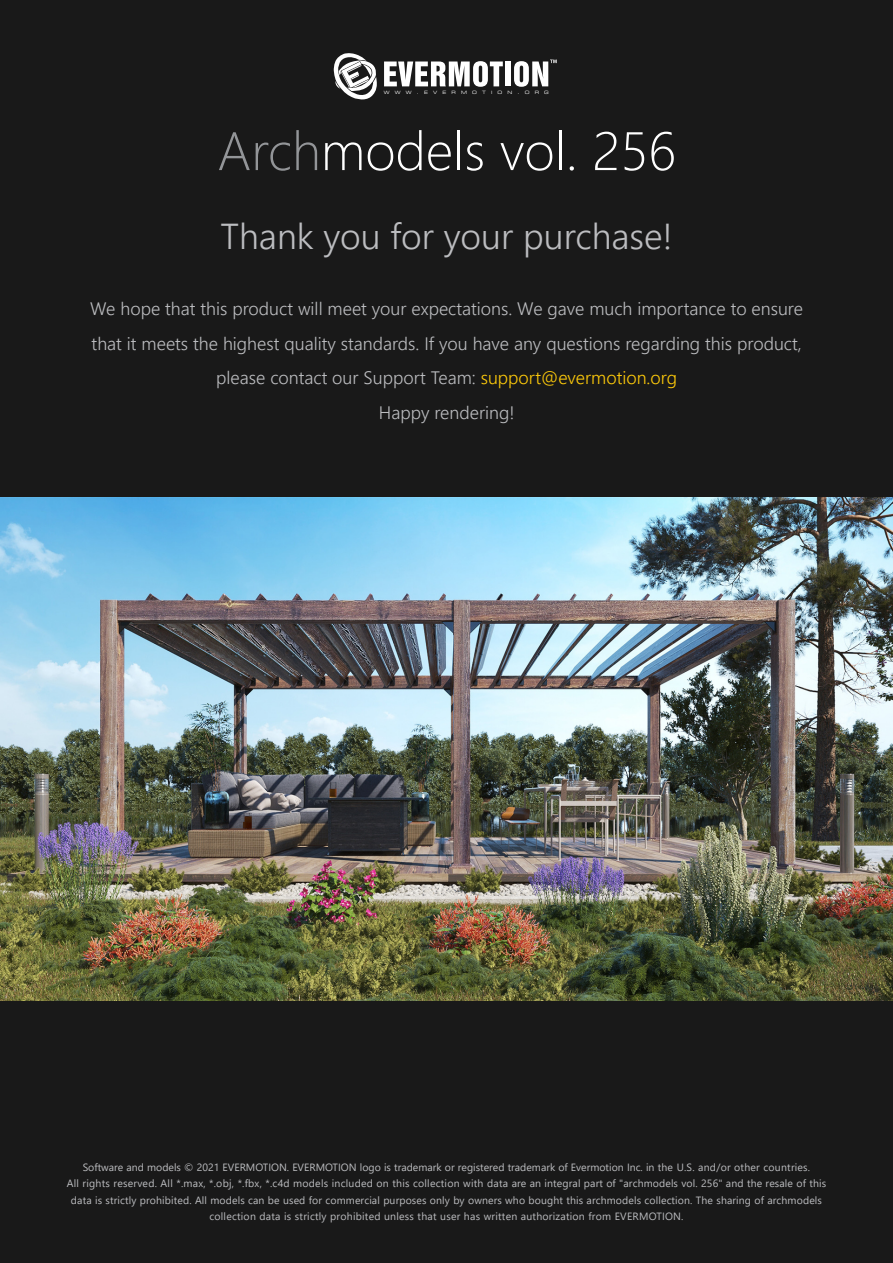
<style>
.page{position:relative;width:893px;height:1263px;background:#191919}
.page>*{position:absolute;margin:0;border:0;box-sizing:border-box;transform-origin:0 0}
.t1{font:300 54px "Segoe UI";color:#fff}
.t2{font:300 36px "Segoe UI";color:#bcbdc0}
.t3{font:300 18px "Segoe UI";color:#bcbdc0}
.t4{font:10.5px/16.5px "Segoe UI";letter-spacing:.01em;color:#bcbdc0;text-align:center}
.t5{font:expanded 4.5px "Square 721 BT";letter-spacing:1.15em;color:#fff}
.s1{color:#939598}
.s2{color:#feca0a}
</style>
<div class="page">
<svg style="left:334px;top:53px;width:43px;height:47px"></svg>
<svg style="left:384px;top:61px;width:119px;height:26px"></svg>
<div style="left:505px;top:62px;width:6px;height:24px;background:#fff"></div>
<svg style="left:514px;top:60px;width:43px;height:27px"></svg>
<img style="left:0;top:498px;width:893px;height:502px">
<p class="t5" style="left:384px;top:89px;width:167px">WWW.EVERMOTION.ORG</p>
<h1 class="t1" style="left:217px;top:100px;width:460px"><span class="s1">Arch</span>models vol. 256</h1>
<p class="t2" style="left:221px;top:203px;width:454px">Thank you for your purchase!</p>
<p class="t3" style="left:90px;top:292px;width:714px">We hope that this product will meet your expectations. We gave much importance to ensure</p>
<p class="t3" style="left:92px;top:327px;width:712px">that it meets the highest quality standards. If you have any questions regarding this product,</p>
<p class="t3" style="left:216px;top:361px;width:462px">please contact our Support Team: <span class="s2">support@evermotion.org</span></p>
<p class="t3" style="left:379px;top:396px;width:137px">Happy rendering!</p>
<p class="t4" style="left:67px;top:1158px;width:761px">Software and models © 2021 EVERMOTION. EVERMOTION logo is trademark or registered trademark of Evermotion Inc. in the U.S. and/or other countries.<br>All rights reserved. All *.max, *.obj, *.fbx, *.c4d models included on this collection with data are an integral part of "archmodels vol. 256" and the resale of this data is strictly prohibited. All models can be used for commercial purposes only by owners who bought this archmodels collection. The sharing of archmodels collection data is strictly prohibited unless that user has written authorization from EVERMOTION.</p>
</div>
